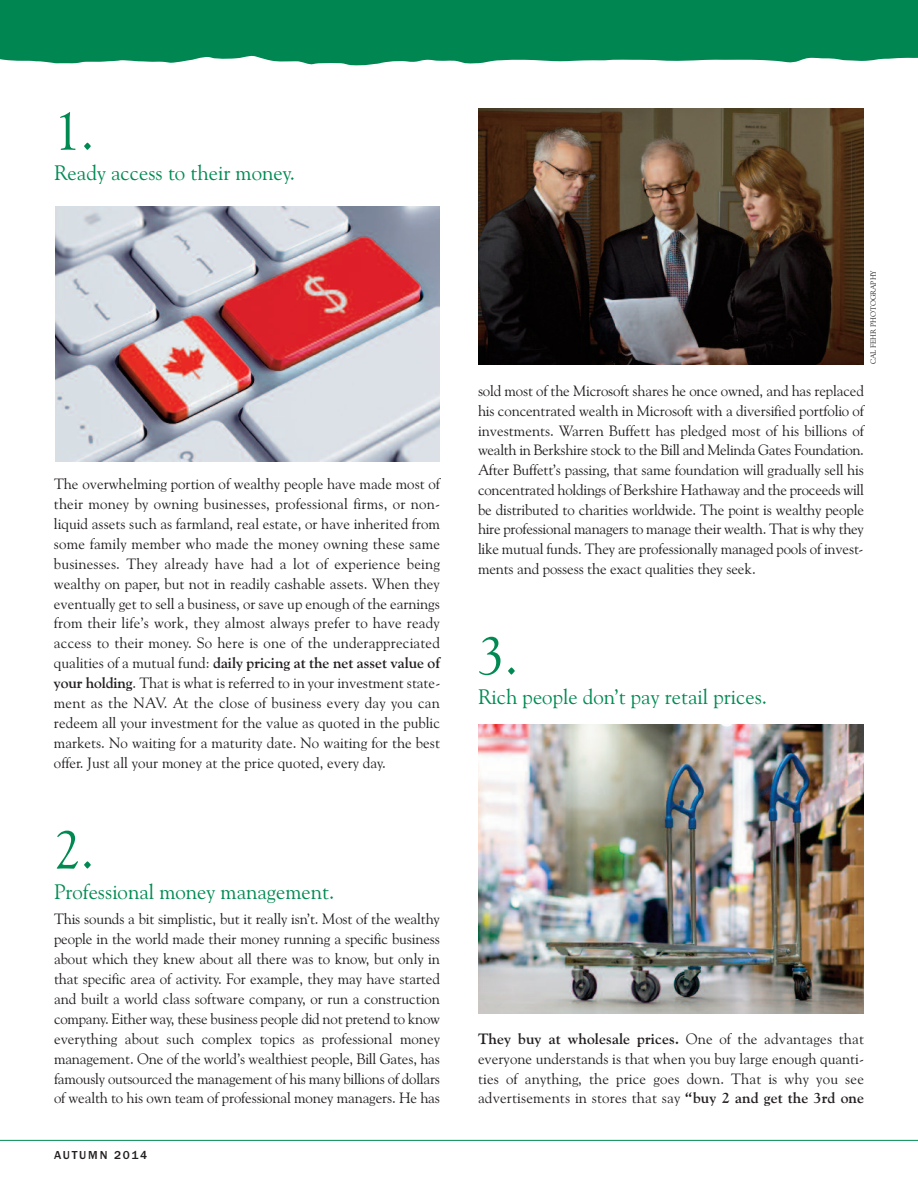
<style>
.page{position:relative;width:918px;height:1188px;background:#fff}
.page>*{position:absolute;margin:0;border:0;box-sizing:border-box;transform-origin:0 0}
.t1{font:54px "Goudy Old Style BT";color:#008a52}
.t2{font:21px "Goudy Old Style BT";color:#008a52}
.t3{font:15px/20px "Goudy Old Style BT";letter-spacing:-.005em;color:#231f20;text-align:justify}
.t4{font:500 12px "Franklin Gothic";letter-spacing:.15em;color:#231f20}
.t5{font:7.5px "Goudy Old Style BT";color:#231f20}
.s1{font-weight:700}
</style>
<div class="page">
<hr style="left:0;top:1140px;width:918px;height:1px;background:#008a52">
<img style="left:478px;top:109px;width:386px;height:255px">
<img style="left:55px;top:207px;width:385px;height:254px">
<img style="left:478px;top:725px;width:386px;height:289px">
<svg style="left:1px;top:0;width:917px;height:65px;background:#108e5c"></svg>
<h1 class="t1" style="left:54px;top:100px;width:42px">1.</h1>
<h2 class="t2" style="left:54px;top:160px;width:243px">Ready access to their money.</h2>
<p class="t3" style="left:54px;top:474px;width:388px">The overwhelming portion of wealthy people have made most of their money by owning businesses, professional firms, or non&shy;liquid assets such as farmland, real estate, or have inherited from some family member who made the money owning these same businesses. They already have had a lot of experience being wealthy on paper, but not in readily cashable assets. When they eventually get to sell a business, or save up enough of the earnings from their life’s work, they almost always prefer to have ready access to their money. So here is one of the underappreciated qualities of a mutual fund: <span class="s1">daily pricing at the net asset value of your holding</span>. That is what is referred to in your investment state&shy;ment as the NAV. At the close of business every day you can redeem all your investment for the value as quoted in the public markets. No waiting for a maturity date. No waiting for the best offer. Just all your money at the price quoted, every day.</p>
<h1 class="t1" style="left:54px;top:818px;width:42px">2.</h1>
<h2 class="t2" style="left:54px;top:879px;width:282px">Professional money management.</h2>
<p class="t3" style="left:54px;top:909px;width:388px">This sounds a bit simplistic, but it really isn’t. Most of the wealthy people in the world made their money running a specific business about which they knew about all there was to know, but only in that specific area of activity. For example, they may have started and built a world class software company, or run a construction company. Either way, these business people did not pretend to know everything about such complex topics as professional money management. One of the world’s wealthiest people, Bill Gates, has famously outsourced the management of his many billions of dollars of wealth to his own team of professional money managers. He has</p>
<p class="t4" style="left:54px;top:1148px;width:95px">AUTUMN 2014</p>
<p class="t5" style="left:869px;top:364px;width:96px;rotate:-90deg">CAL FEHR PHOTOGRAPHY</p>
<p class="t3" style="left:478px;top:381px;width:388px">sold most of the Microsoft shares he once owned, and has replaced his concentrated wealth in Microsoft with a diversified portfolio of investments. Warren Buffett has pledged most of his billions of wealth in Berkshire stock to the Bill and Melinda Gates Foundation.<br>After Buffett’s passing, that same foundation will gradually sell his concentrated holdings of Berkshire Hathaway and the proceeds will be distributed to charities worldwide. The point is wealthy people hire professional managers to manage their wealth. That is why they like mutual funds. They are professionally managed pools of invest&shy;ments and possess the exact qualities they seek.</p>
<h1 class="t1" style="left:478px;top:624px;width:42px">3.</h1>
<h2 class="t2" style="left:478px;top:685px;width:291px">Rich people don’t pay retail prices.</h2>
<p class="t3" style="left:478px;top:1029px;width:387px"><span class="s1">They buy at wholesale prices.</span> One of the advantages that everyone understands is that when you buy large enough quanti&shy;ties of anything, the price goes down. That is why you see advertisements in stores that say <span class="s1">“buy 2 and get the 3rd one</span></p>
</div>
